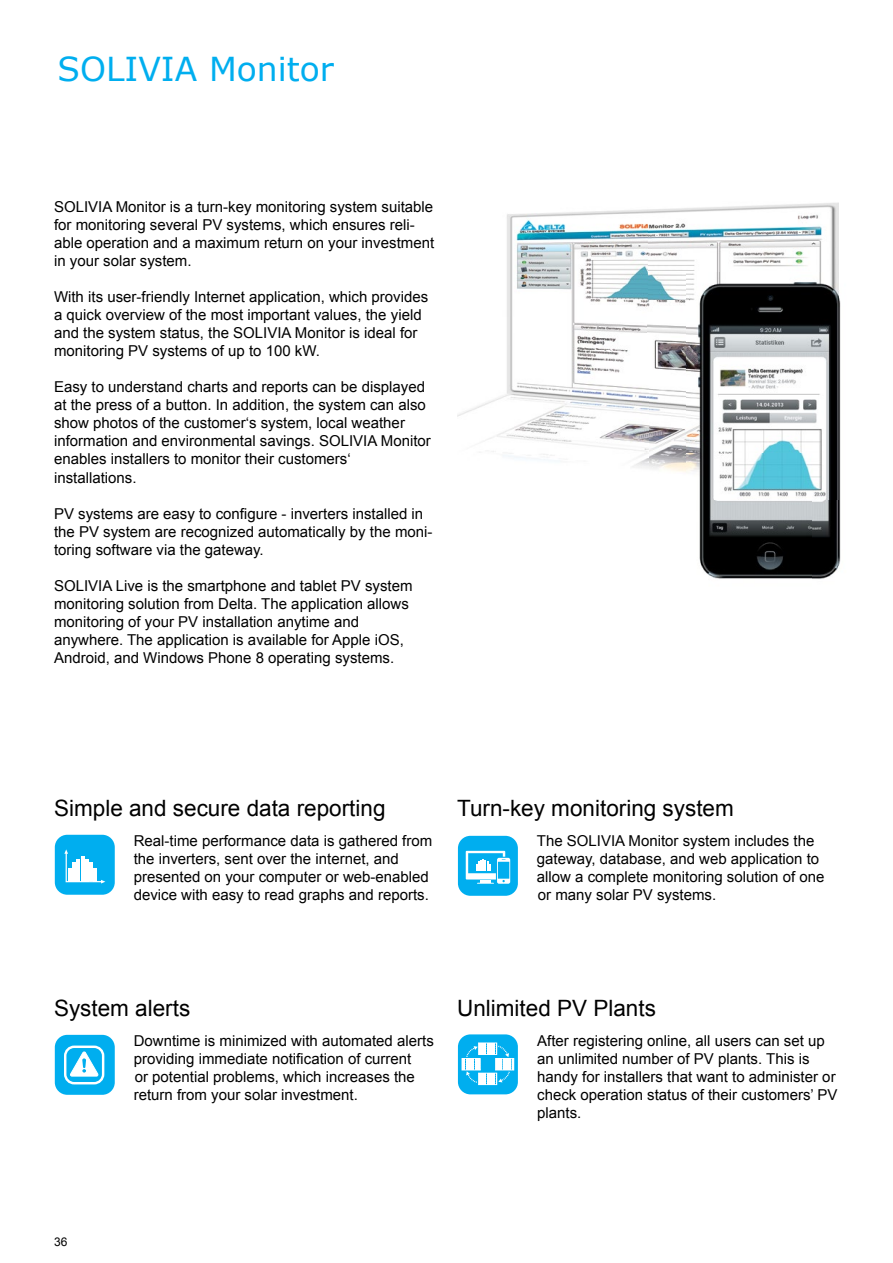
<style>
.page{position:relative;width:893px;height:1263px;background:#fff}
.page>*{position:absolute;margin:0;border:0;box-sizing:border-box;transform-origin:0 0}
.t1{font:33px "Verdana";color:#00aeef}
.t2{font:22.5px "Arial";color:#000}
.t3{font:15px/18px "Arial";color:#000}
.t4{font:12px "Arial";color:#000}
</style>
<div class="page">
<img style="left:457px;top:209px;width:191px;height:259px">
<img style="left:648px;top:202px;width:191px;height:99px">
<img style="left:648px;top:301px;width:38px;height:171px">
<img style="left:812px;top:297px;width:29px;height:282px">
<img style="left:699px;top:499px;width:113px;height:80px">
<img style="left:686px;top:273px;width:153px;height:226px">
<div style="left:55px;top:835px;width:60px;height:60px;background:#00aeef;border-radius:12px"></div>
<svg style="left:64px;top:849px;width:41px;height:34px"></svg>
<hr style="left:90px;top:862px;width:3px;height:19px;background:#fff">
<hr style="left:86px;top:859px;width:3px;height:22px;background:#fff">
<hr style="left:81px;top:856px;width:3px;height:25px;background:#fff">
<hr style="left:77px;top:859px;width:3px;height:22px;background:#fff">
<hr style="left:73px;top:862px;width:3px;height:19px;background:#fff">
<div style="left:458px;top:836px;width:60px;height:60px;background:#00aeef;border-radius:12px"></div>
<svg style="left:466px;top:851px;width:44px;height:33px"></svg>
<div style="left:55px;top:1035px;width:60px;height:60px;background:#00aeef;border-radius:12px"></div>
<div style="left:64px;top:1045px;width:40px;height:39px;border:2px solid #fff;border-radius:9px"></div>
<svg style="left:70px;top:1052px;width:28px;height:24px"></svg>
<div style="left:458px;top:1034px;width:60px;height:60px;background:#00aeef;border-radius:12px"></div>
<svg style="left:461px;top:1042px;width:53px;height:43px"></svg>
<h1 class="t1" style="left:58px;top:46px;width:278px">SOLIVIA Monitor</h1>
<p class="t3" style="left:54px;top:198px;width:382px">SOLIVIA Monitor is a turn-key monitoring system suitable for monitoring several PV systems, which ensures reli&shy;able operation and a maximum return on your investment in your solar system.</p>
<p class="t3" style="left:54px;top:288px;width:376px">With its user-friendly Internet application, which provides a quick overview of the most important values, the yield and the system status, the SOLIVIA Monitor is ideal for monitoring PV systems of up to 100 kW.</p>
<p class="t3" style="left:54px;top:378px;width:378px">Easy to understand charts and reports can be displayed at the press of a button. In addition, the system can also show photos of the customer‘s system, local weather information and environmental savings. SOLIVIA Monitor enables installers to monitor their customers‘ installations.</p>
<p class="t3" style="left:54px;top:504px;width:380px">PV systems are easy to configure - inverters installed in the PV system are recognized automatically by the moni&shy;toring software via the gateway.</p>
<p class="t3" style="left:54px;top:576px;width:360px">SOLIVIA Live is the smartphone and tablet PV system monitoring solution from Delta. The application allows monitoring of your PV installation anytime and anywhere. The application is available for Apple iOS, Android, and Windows Phone 8 operating systems.</p>
<h2 class="t2" style="left:54px;top:793px;width:333px">Simple and secure data reporting</h2>
<p class="t3" style="left:134px;top:832px;width:300px">Real-time performance data is gathered from the inverters, sent over the internet, and presented on your computer or web-enabled device with easy to read graphs and reports.</p>
<h2 class="t2" style="left:457px;top:793px;width:278px">Turn-key monitoring system</h2>
<p class="t3" style="left:537px;top:832px;width:289px">The SOLIVIA Monitor system includes the gateway, database, and web application to allow a complete monitoring solution of one or many solar PV systems.</p>
<h2 class="t2" style="left:54px;top:993px;width:138px">System alerts</h2>
<p class="t3" style="left:134px;top:1032px;width:302px">Downtime is minimized with automated alerts providing immediate notification of current<br>or potential problems, which increases the return from your solar investment.</p>
<h2 class="t2" style="left:457px;top:993px;width:200px">Unlimited PV Plants</h2>
<p class="t3" style="left:537px;top:1032px;width:302px">After registering online, all users can set up an unlimited number of PV plants. This is handy for installers that want to administer or check operation status of their customers’ PV plants.</p>
<p class="t4" style="left:54px;top:1234px;width:15px">36</p>
</div>
